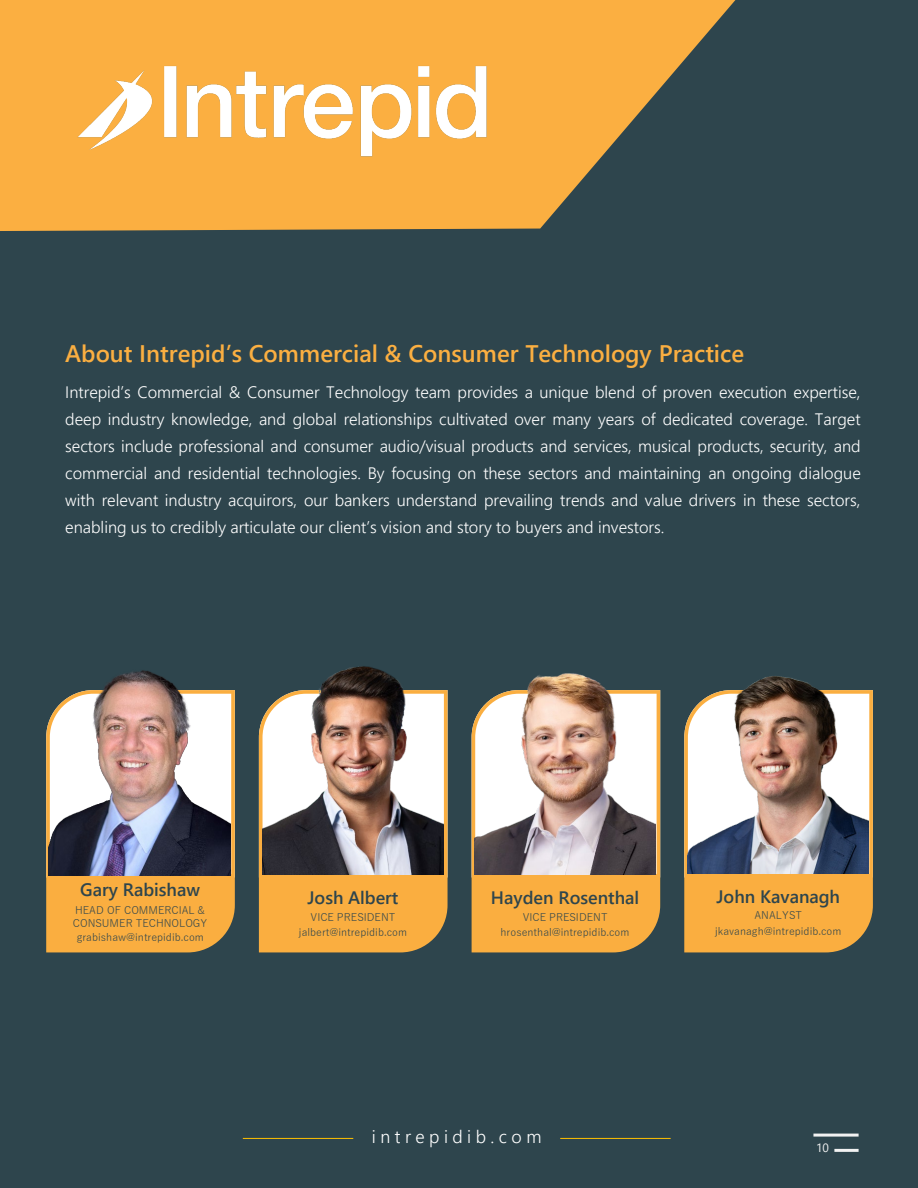
<style>
.page{position:relative;width:918px;height:1188px;background:#2e454d}
.page>*{position:absolute;margin:0;border:0;box-sizing:border-box;transform-origin:0 0}
.t1{font:600 24px "Yu Gothic UI";color:#fbaf41}
.t2{font:600 18px "Yu Gothic UI";color:#2e454d}
.t3{font:300 18px "Yu Gothic UI";letter-spacing:.245em;color:#fff}
.t4{font:300 16.5px/27px "Yu Gothic UI";letter-spacing:.005em;color:#fff;text-align:justify}
.t5{font:12px "Yu Gothic UI";color:#f2f2f2}
.t6{font:10.5px/15px "Yu Gothic";color:#2e454d;text-align:center}
</style>
<div class="page">
<svg style="left:0;top:0;width:735px;height:231px;fill:#fbaf41"></svg>
<img style="left:52px;top:54px;width:460px;height:112px">
<svg style="left:46px;top:690px;width:189px;height:262px;background:#efa943"></svg>
<img style="left:49px;top:670px;width:181px;height:205px">
<div style="left:259px;top:690px;width:189px;height:262px;background:#faae40"></div>
<img style="left:262px;top:666px;width:182px;height:209px">
<div style="left:472px;top:690px;width:188px;height:262px;background:#faae40"></div>
<img style="left:474px;top:673px;width:182px;height:202px">
<svg style="left:684px;top:690px;width:189px;height:262px;background:#f1ab44"></svg>
<img style="left:688px;top:676px;width:181px;height:198px">
<hr style="left:243px;top:1138px;width:110px;height:1px;background:#ffc000">
<hr style="left:560px;top:1138px;width:111px;height:1px;background:#ffc000">
<hr style="left:813px;top:1134px;width:46px;height:3px;background:#f2f2f2">
<hr style="left:834px;top:1149px;width:25px;height:3px;background:#f2f2f2">
<p class="t1" style="left:65px;top:340px;width:681px">About Intrepid’s Commercial &amp; Consumer Technology Practice</p>
<p class="t4" style="left:65px;top:376px;width:797px">Intrepid’s Commercial &amp; Consumer Technology team provides a unique blend of proven execution expertise, deep industry knowledge, and global relationships cultivated over many years of dedicated coverage. Target sectors include professional and consumer audio/visual products and services, musical products, security, and commercial and residential technologies. By focusing on these sectors and maintaining an ongoing dialogue with relevant industry acquirors, our bankers understand prevailing trends and value drivers in these sectors, enabling us to credibly articulate our client’s vision and story to buyers and investors.</p>
<p class="t2" style="left:80px;top:880px;width:121px">Gary Rabishaw</p>
<p class="t6" style="left:73px;top:902px;width:136px;line-height:12.6px;text-align:left">HEAD OF COMMERCIAL &amp;<br>CONSUMER TECHNOLOGY</p>
<p class="t6" style="left:77px;top:928px;width:129px">grabishaw@intrepidib.com</p>
<p class="t2" style="left:307px;top:887px;width:93px">Josh Albert</p>
<p class="t6" style="left:299px;top:909px;width:110px">VICE PRESIDENT jalbert@intrepidib.com</p>
<p class="t2" style="left:491px;top:887px;width:150px">Hayden Rosenthal</p>
<p class="t6" style="left:501px;top:909px;width:131px">VICE PRESIDENT hrosenthal@intrepidib.com</p>
<p class="t3" style="left:372px;top:1120px;width:171px">intrepidib.com</p>
<p class="t2" style="left:716px;top:886px;width:125px">John Kavanagh</p>
<p class="t6" style="left:715px;top:906px;width:128px;line-height:16.4px">ANALYST jkavanagh@intrepidib.com</p>
<p class="t5" style="left:816px;top:1137px;width:14px">10</p>
</div>
